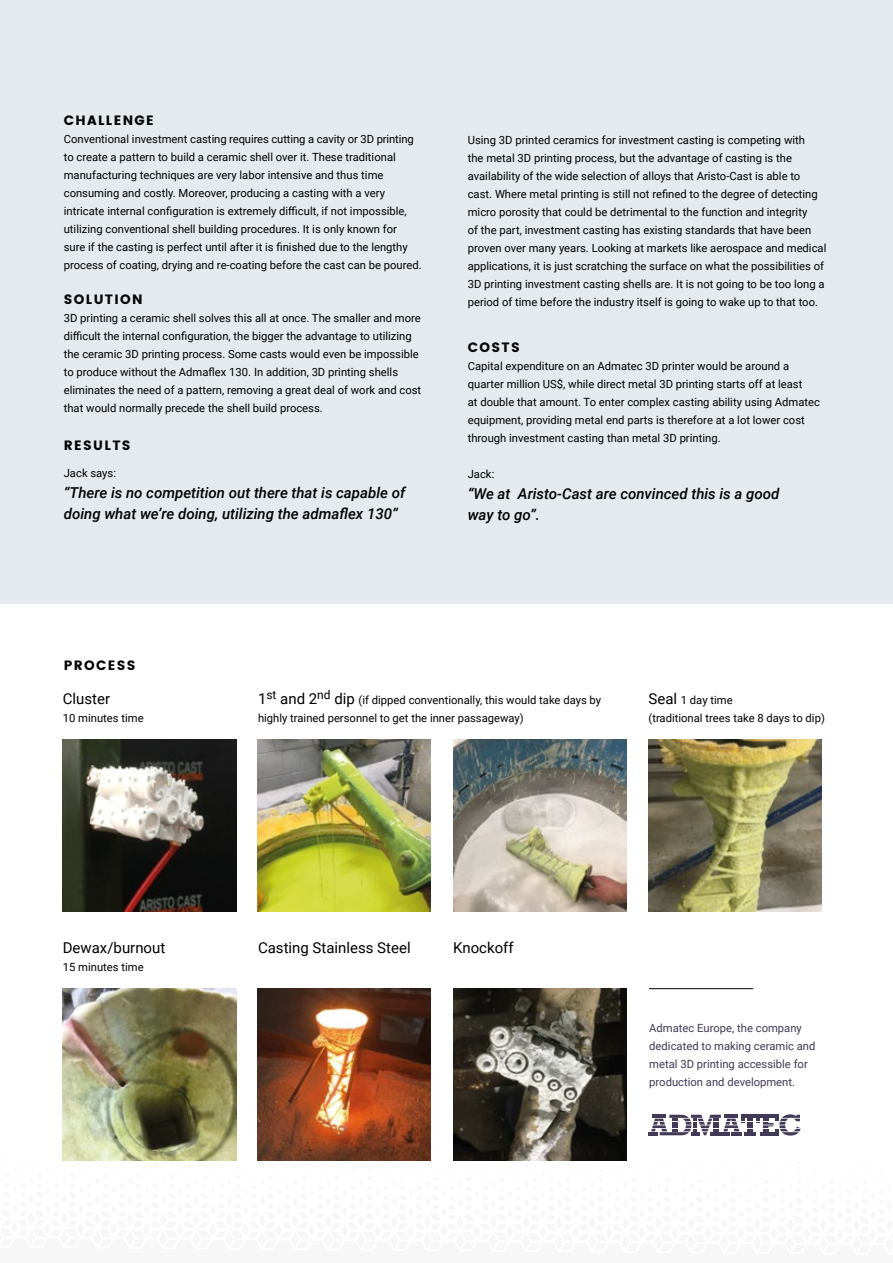
<style>
.page{position:relative;width:893px;height:1263px;background:#fff}
.page>*{position:absolute;margin:0;border:0;box-sizing:border-box;transform-origin:0 0}
.t1{font:italic 500 15px/21px "Roboto";color:#000}
.t2{font:15px "Roboto";color:#000}
.t3{font:700 13.5px "Poppins";letter-spacing:.1em;color:#000}
.t4{font:11.25px/18px "Roboto";color:#000}
.t5{font:11.25px/18px "Roboto";color:#413955}
.s1{font-size:15px}
</style>
<div class="page">
<div style="left:0;top:0;width:893px;height:604px;background:#e4eaed"></div>
<img style="left:63px;top:739px;width:173px;height:173px">
<img style="left:63px;top:988px;width:173px;height:173px">
<img style="left:257px;top:739px;width:173px;height:173px">
<img style="left:257px;top:988px;width:173px;height:173px">
<img style="left:453px;top:739px;width:173px;height:173px">
<img style="left:453px;top:988px;width:173px;height:173px">
<img style="left:648px;top:739px;width:174px;height:173px">
<svg style="left:648px;top:1114px;width:153px;height:21px"></svg>
<hr style="left:649px;top:988px;width:104px;height:1px;background:#000">
<p class="t3" style="left:64px;top:113px;width:92px">CHALLENGE</p>
<p class="t4" style="left:64px;top:130px;width:359px">Conventional investment casting requires cutting a cavity or 3D printing to create a pattern to build a ceramic shell over it. These traditional manufacturing techniques are very labor intensive and thus time consuming and costly. Moreover, producing a casting with a very intricate internal configuration is extremely difficult, if not impossible, utilizing conventional shell building procedures. It is only known for<br>sure if the casting is perfect until after it is finished due to the lengthy process of coating, drying and re-coating before the cast can be poured.</p>
<p class="t3" style="left:64px;top:292px;width:80px">SOLUTION</p>
<p class="t4" style="left:64px;top:309px;width:359px">3D printing a ceramic shell solves this all at once. The smaller and more difficult the internal configuration, the bigger the advantage to utilizing the ceramic 3D printing process. Some casts would even be impossible to produce without the Admaflex 130. In addition, 3D printing shells eliminates the need of a pattern, removing a great deal of work and cost that would normally precede the shell build process.</p>
<p class="t3" style="left:64px;top:438px;width:68px">RESULTS</p>
<p class="t4" style="left:64px;top:464px;width:54px">Jack says:</p>
<h1 class="t1" style="left:64px;top:482px;width:343px">“There is no competition out there that is capable of doing what we’re doing, utilizing the admaflex 130”</h1>
<p class="t4" style="left:468px;top:130px;width:360px">Using 3D printed ceramics for investment casting is competing with<br>the metal 3D printing process, but the advantage of casting is the availability of the wide selection of alloys that Aristo-Cast is able to cast. Where metal printing is still not refined to the degree of detecting micro porosity that could be detrimental to the function and integrity<br>of the part, investment casting has existing standards that have been proven over many years. Looking at markets like aerospace and medical applications, it is just scratching the surface on what the possibilities of 3D printing investment casting shells are. It is not going to be too long a period of time before the industry itself is going to wake up to that too.</p>
<p class="t3" style="left:468px;top:339px;width:54px">COSTS</p>
<p class="t4" style="left:468px;top:356px;width:354px">Capital expenditure on an Admatec 3D printer would be around a quarter million US$, while direct metal 3D printing starts off at least<br>at double that amount. To enter complex casting ability using Admatec equipment, providing metal end parts is therefore at a lot lower cost through investment casting than metal 3D printing.</p>
<p class="t4" style="left:468px;top:464px;width:28px">Jack:</p>
<h1 class="t1" style="left:468px;top:482px;width:313px">“We at Aristo-Cast are convinced this is a good way to go”.</h1>
<p class="t3" style="left:64px;top:658px;width:73px">PROCESS</p>
<h1 class="t2" style="left:63px;top:688px;width:49px">Cluster</h1>
<p class="t4" style="left:63px;top:708px;width:82px">10 minutes time</p>
<h1 class="t2" style="left:63px;top:938px;width:104px">Dewax/burnout</h1>
<p class="t4" style="left:63px;top:958px;width:82px">15 minutes time</p>
<p class="t4" style="left:258px;top:690px;width:345px"><span class="s1">1</span><sup>st</sup> <span class="s1">and 2</span><sup>nd</sup> <span class="s1">dip</span> (if dipped conventionally, this would take days by highly trained personnel to get the inner passageway)</p>
<p class="t4" style="left:648px;top:690px;width:178px"><span class="s1">Seal</span> 1 day time<br>(traditional trees take 8 days to dip)</p>
<h1 class="t2" style="left:258px;top:938px;width:154px">Casting Stainless Steel</h1>
<h1 class="t2" style="left:453px;top:938px;width:62px">Knockoff</h1>
<p class="t5" style="left:649px;top:1018px;width:168px">Admatec Europe, the company dedicated to making ceramic and metal 3D printing accessible for production and development.</p>
</div>
